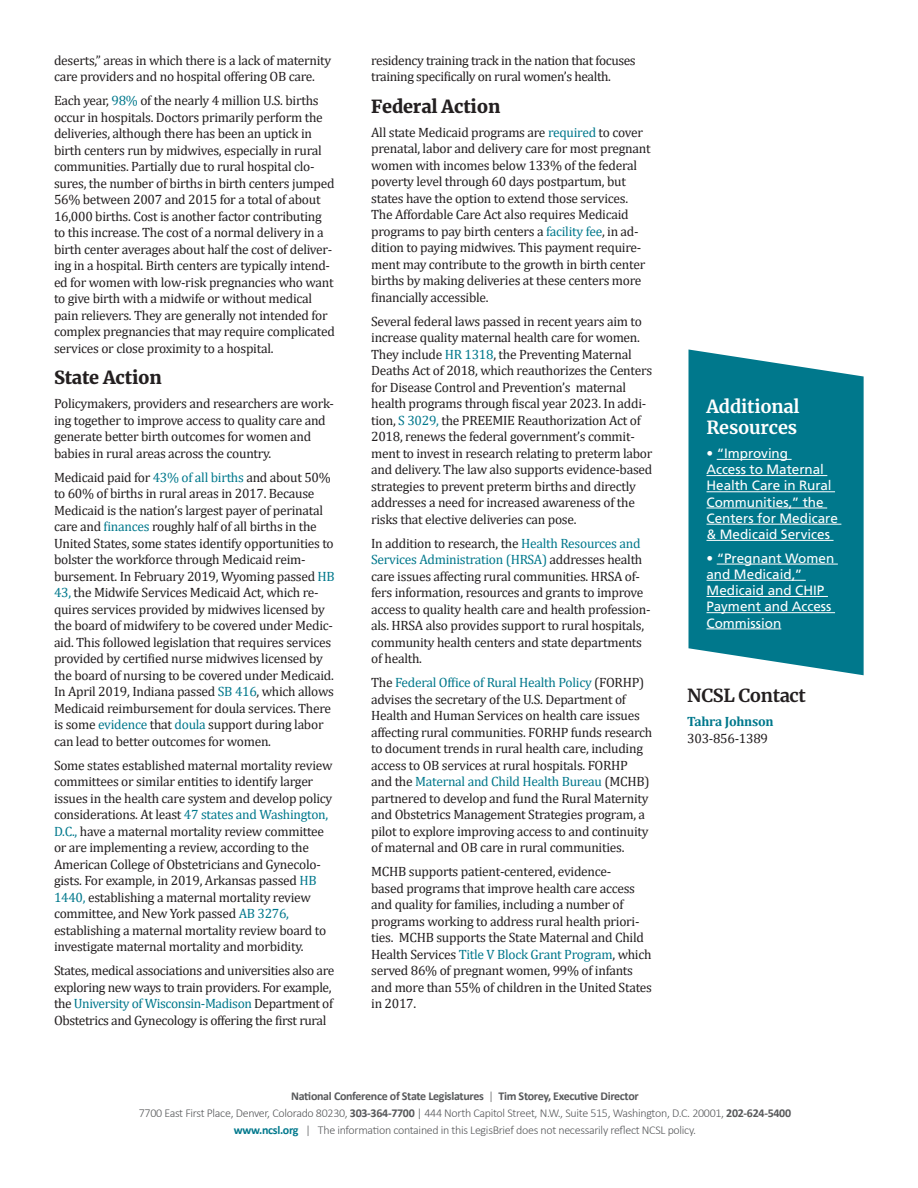
<style>
.page{position:relative;width:918px;height:1188px;background:#fff}
.page>*{position:absolute;margin:0;border:0;box-sizing:border-box;transform-origin:0 0}
.HEAD1{font:900 18px "Merriweather";letter-spacing:-.01em;color:#231f20}
.BOX_HEAD{font:700 18px/21px "Merriweather";letter-spacing:-.01em;color:#fff}
.t1{font:700 18px "Merriweather";letter-spacing:-.02em;color:#231f20}
.TEXT{font:13.5px/16.5px "Cambria";letter-spacing:-.02em;color:#231f20}
.BOX_TEXT{font:13.5px/16.2px "Frutiger LT Std";letter-spacing:-.005em;color:#fff}
.TEXT-2{font:700 13.5px/16.5px "Cambria";letter-spacing:-.02em;color:#00788c}
.t2{font:300 12px "Calibri";letter-spacing:-.025em;color:#58595b}
.t3{font:700 12px "Calibri";letter-spacing:-.025em;color:#58595b}
.s1{color:#00788c}
.s2{font-weight:400;color:#231f20}
.s3{font-weight:300}
.s4{font-weight:700}
.s5{font-weight:700;color:#00788c}
</style>
<div class="page">
<svg style="left:688px;top:349px;width:176px;height:326px;background:#188497"></svg>
<hr style="left:717px;top:459px;width:75px;height:1px;background:#fff">
<hr style="left:706px;top:475px;width:121px;height:1px;background:#fff">
<hr style="left:706px;top:491px;width:129px;height:1px;background:#fff">
<hr style="left:706px;top:508px;width:121px;height:1px;background:#fff">
<hr style="left:706px;top:524px;width:135px;height:1px;background:#fff">
<hr style="left:706px;top:540px;width:128px;height:1px;background:#fff">
<hr style="left:717px;top:564px;width:121px;height:1px;background:#fff">
<hr style="left:706px;top:580px;width:100px;height:1px;background:#fff">
<hr style="left:706px;top:596px;width:122px;height:1px;background:#fff">
<hr style="left:706px;top:612px;width:129px;height:1px;background:#fff">
<hr style="left:706px;top:629px;width:75px;height:1px;background:#fff">
<p class="TEXT" style="left:54px;top:52px;width:279px">deserts,” areas in which there is a lack of maternity care providers and no hospital offering OB care.</p>
<p class="TEXT" style="left:54px;top:92px;width:282px">Each year, <span class="s1">98%</span> of the nearly 4 million U.S. births occur in hospitals. Doctors primarily perform the deliveries, although there has been an uptick in birth centers run by midwives, especially in rural communities. Partially due to rural hospital clo&shy;sures, the number of births in birth centers jumped 56% between 2007 and 2015 for a total of about 16,000 births. Cost is another factor contributing to this increase. The cost of a normal delivery in a birth center averages about half the cost of deliver&shy;ing in a hospital. Birth centers are typically intend&shy;ed for women with low-risk pregnancies who want to give birth with a midwife or without medical pain relievers. They are generally not intended for complex pregnancies that may require complicated services or close proximity to a hospital.</p>
<p class="HEAD1" style="left:54px;top:365px;width:110px">State Action</p>
<p class="TEXT" style="left:54px;top:395px;width:281px">Policymakers, providers and researchers are work&shy;ing together to improve access to quality care and generate better birth outcomes for women and babies in rural areas across the country.</p>
<p class="TEXT" style="left:54px;top:469px;width:282px">Medicaid paid for <span class="s1">43% of all births</span> and about 50% to 60% of births in rural areas in 2017. Because Medicaid is the nation’s largest payer of perinatal care and <span class="s1">finances</span> roughly half of all births in the United States, some states identify opportunities to bolster the workforce through Medicaid reim&shy;bursement. In February 2019, Wyoming passed <span class="s1">HB 43,</span> the Midwife Services Medicaid Act, which re&shy;quires services provided by midwives licensed by the board of midwifery to be covered under Medic&shy;aid. This followed legislation that requires services provided by certified nurse midwives licensed by the board of nursing to be covered under Medicaid.<br>In April 2019, Indiana passed <span class="s1">SB 416</span>, which allows Medicaid reimbursement for doula services. There is some <span class="s1">evidence</span> that <span class="s1">doula</span> support during labor can lead to better outcomes for women.</p>
<p class="TEXT" style="left:54px;top:757px;width:280px">Some states established maternal mortality review committees or similar entities to identify larger issues in the health care system and develop policy considerations. At least <span class="s1">47 states and Washington, D.C.,</span> have a maternal mortality review committee or are implementing a review, according to the American College of Obstetricians and Gynecolo&shy;gists. For example, in 2019, Arkansas passed <span class="s1">HB 1440,</span> establishing a maternal mortality review committee, and New York passed <span class="s1">AB 3276, </span>establishing a maternal mortality review board to investigate maternal mortality and morbidity.</p>
<p class="TEXT" style="left:54px;top:962px;width:282px">States, medical associations and universities also are exploring new ways to train providers. For example, the <span class="s1">University of Wisconsin-Madison</span> Department of Obstetrics and Gynecology is offering the first rural</p>
<p class="TEXT" style="left:371px;top:52px;width:266px">residency training track in the nation that focuses training specifically on rural women’s health.</p>
<p class="HEAD1" style="left:371px;top:93px;width:131px">Federal Action</p>
<p class="TEXT" style="left:371px;top:124px;width:281px">All state Medicaid programs are <span class="s1">required</span> to cover prenatal, labor and delivery care for most pregnant women with incomes below 133% of the federal poverty level through 60 days postpartum, but states have the option to extend those services.<br>The Affordable Care Act also requires Medicaid programs to pay birth centers a <span class="s1">facility fee</span>, in ad&shy;dition to paying midwives. This payment require&shy;ment may contribute to the growth in birth center births by making deliveries at these centers more financially accessible.</p>
<p class="TEXT" style="left:371px;top:313px;width:283px">Several federal laws passed in recent years aim to increase quality maternal health care for women.<br>They include <span class="s1">HR 1318</span>, the Preventing Maternal Deaths Act of 2018, which reauthorizes the Centers for Disease Control and Prevention’s maternal health programs through fiscal year 2023. In addi&shy;tion, <span class="s1">S 3029,</span> the PREEMIE Reauthorization Act of 2018, renews the federal government’s commit&shy;ment to invest in research relating to preterm labor and delivery. The law also supports evidence-based strategies to prevent preterm births and directly addresses a need for increased awareness of the risks that elective deliveries can pose.</p>
<p class="TEXT" style="left:371px;top:535px;width:281px">In addition to research, the <span class="s1">Health Resources and Services Administration (HRSA)</span> addresses health care issues affecting rural communities. HRSA of&shy;fers information, resources and grants to improve access to quality health care and health profession&shy;als. HRSA also provides support to rural hospitals, community health centers and state departments of health.</p>
<p class="TEXT" style="left:371px;top:674px;width:283px">The <span class="s1">Federal Office of Rural Health Policy</span> (FORHP) advises the secretary of the U.S. Department of Health and Human Services on health care issues affecting rural communities. FORHP funds research to document trends in rural health care, including access to OB services at rural hospitals. FORHP and the <span class="s1">Maternal and Child Health Bureau</span> (MCHB) partnered to develop and fund the Rural Maternity and Obstetrics Management Strategies program, a pilot to explore improving access to and continuity of maternal and OB care in rural communities.</p>
<p class="TEXT" style="left:371px;top:863px;width:282px">MCHB supports patient-centered, evidence-<br>based programs that improve health care access and quality for families, including a number of programs working to address rural health priori&shy;ties. MCHB supports the State Maternal and Child Health Services <span class="s1">Title V Block Grant Program</span>, which served 86% of pregnant women, 99% of infants and more than 55% of children in the United States in 2017.</p>
<p class="BOX_HEAD" style="left:706px;top:396px;width:95px">Additional<br>Resources</p>
<p class="BOX_TEXT" style="left:706px;top:445px;width:133px">• “Improving<br>Access to Maternal<br>Health Care in Rural<br>Communities,” the<br>Centers for Medicare &amp; Medicaid Services</p>
<p class="BOX_TEXT" style="left:706px;top:550px;width:129px">• “Pregnant Women and Medicaid,”<br>Medicaid and CHIP<br>Payment and Access<br>Commission</p>
<p class="t1" style="left:687px;top:683px;width:120px">NCSL Contact</p>
<p class="TEXT-2" style="left:687px;top:713px;width:88px">Tahra Johnson<br><span class="s2">303-856-1389</span></p>
<p class="t3" style="left:291px;top:1087px;width:349px">National Conference of State Legislatures <span class="s3">|</span> Tim Storey, Executive Director</p>
<p class="t2" style="left:139px;top:1106px;width:654px">7700 East First Place, Denver, Colorado 80230, <span class="s4">303-364-7700</span> | 444 North Capitol Street, N.W., Suite 515, Washington, D.C. 20001, <span class="s4">202-624-5400</span></p>
<p class="t2" style="left:234px;top:1123px;width:464px"><span class="s5">www.ncsl.org</span> | The information contained in this LegisBrief does not necessarily reflect NCSL policy.</p>
</div>
